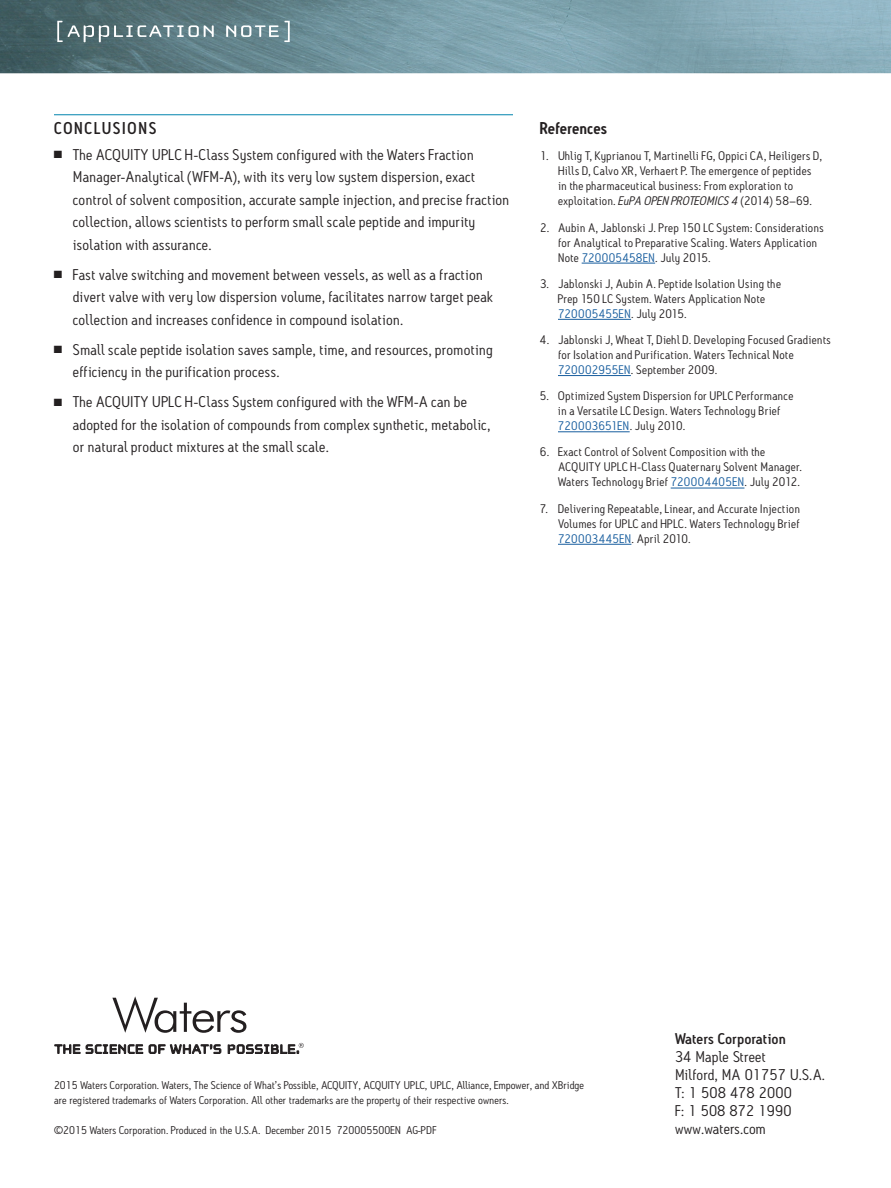
<style>
.page{position:relative;width:891px;height:1188px;background:#fff}
.page>*{position:absolute;margin:0;border:0;box-sizing:border-box;transform-origin:0 0}
.t1{font:500 16.5px "Antitled OT";letter-spacing:.11em;color:#231f20}
.t2{font:600 16.5px "Antitled OT";letter-spacing:.01em;color:#231f20}
.t3{font:15px/22.5px "Antitled OT";letter-spacing:.02em;color:#231f20;scale:1.05 1}
.t4{font:500 15px "Antitled OT";letter-spacing:.01em;color:#231f20;scale:1.05 1}
.t5{font:12px/15px "Antitled OT";letter-spacing:.025em;color:#231f20;scale:1.05 1}
.t6{font:10.8px/15px "Antitled OT";letter-spacing:.01em;color:#231f20;scale:1.05 1}
.s1{font-style:italic}
.s2{color:#175d9e}
</style>
<div class="page">
<img style="left:0;top:0;width:891px;height:73px">
<svg style="left:57px;top:21px;width:157px;height:21px;background:#738b8f"></svg>
<svg style="left:226px;top:21px;width:64px;height:21px"></svg>
<svg style="left:55px;top:1044px;width:88px;height:10px"></svg>
<svg style="left:149px;top:1044px;width:72px;height:10px"></svg>
<svg style="left:228px;top:1043px;width:76px;height:11px"></svg>
<svg style="left:112px;top:996px;width:134px;height:37px"></svg>
<hr style="left:54px;top:114px;width:459px;height:1px;background:#0083ad">
<hr style="left:582px;top:263px;width:73px;height:1px;background:#175d9e">
<hr style="left:558px;top:319px;width:73px;height:1px;background:#175d9e">
<hr style="left:558px;top:375px;width:73px;height:1px;background:#175d9e">
<hr style="left:558px;top:432px;width:72px;height:1px;background:#175d9e">
<hr style="left:671px;top:488px;width:73px;height:1px;background:#175d9e">
<hr style="left:558px;top:544px;width:73px;height:1px;background:#175d9e">
<h1 class="t1" style="left:54px;top:118px;width:104px">CONCLUSIONS</h1>
<p class="t3" style="left:73px;top:143px;width:417px;text-indent:-19px">■ The ACQUITY UPLC H-Class System configured with the Waters Fraction Manager-Analytical (WFM-A), with its very low system dispersion, exact control of solvent composition, accurate sample injection, and precise fraction collection, allows scientists to perform small scale peptide and impurity isolation with assurance.</p>
<p class="t3" style="left:73px;top:263px;width:402px;text-indent:-19px">■ Fast valve switching and movement between vessels, as well as a fraction divert valve with very low dispersion volume, facilitates narrow target peak collection and increases confidence in compound isolation.</p>
<p class="t3" style="left:73px;top:338px;width:401px;text-indent:-19px">■ Small scale peptide isolation saves sample, time, and resources, promoting efficiency in the purification process.</p>
<p class="t3" style="left:73px;top:390px;width:399px;text-indent:-19px">■ The ACQUITY UPLC H-Class System configured with the WFM-A can be adopted for the isolation of compounds from complex synthetic, metabolic, or natural product mixtures at the small scale.</p>
<h1 class="t2" style="left:540px;top:118px;width:69px">References</h1>
<p class="t5" style="left:558px;top:148px;width:253px;text-indent:-18px">1. Uhlig T, Kyprianou T, Martinelli FG, Oppici CA, Heiligers D, Hills D, Calvo XR, Verhaert P. The emergence of peptides in the pharmaceutical business: From exploration to exploitation. <span class="s1">EuPA OPEN PROTEOMICS 4</span> (2014) 58–69.</p>
<p class="t5" style="left:558px;top:220px;width:255px;text-indent:-18px">2. Aubin A, Jablonski J. Prep 150 LC System: Considerations for Analytical to Preparative Scaling. Waters Application<br>Note <span class="s2">720005458EN</span>. July 2015.</p>
<p class="t5" style="left:558px;top:276px;width:214px;text-indent:-18px">3. Jablonski J, Aubin A. Peptide Isolation Using the<br>Prep 150 LC System. Waters Application Note<br><span class="s2">720005455EN</span>. July 2015.</p>
<p class="t5" style="left:558px;top:332px;width:261px;text-indent:-18px">4. Jablonski J, Wheat T, Diehl D. Developing Focused Gradients for Isolation and Purification. Waters Technical Note<br><span class="s2">720002955EN</span>. September 2009.</p>
<p class="t5" style="left:558px;top:388px;width:226px;text-indent:-18px">5. Optimized System Dispersion for UPLC Performance in a Versatile LC Design. Waters Technology Brief<br><span class="s2">720003651EN</span>. July 2010.</p>
<p class="t5" style="left:558px;top:445px;width:234px;text-indent:-18px">6. Exact Control of Solvent Composition with the<br>ACQUITY UPLC H-Class Quaternary Solvent Manager.<br>Waters Technology Brief <span class="s2">720004405EN</span>. July 2012.</p>
<p class="t5" style="left:558px;top:501px;width:232px;text-align:justify;text-indent:-18px">7. Delivering Repeatable, Linear, and Accurate Injection Volumes for UPLC and HPLC. Waters Technology Brief <span class="s2">720003445EN</span>. April 2010.</p>
<p class="t6" style="left:54px;top:1078px;width:506px">2015 Waters Corporation. Waters, The Science of What’s Possible, ACQUITY, ACQUITY UPLC, UPLC, Alliance, Empower, and XBridge are registered trademarks of Waters Corporation. All other trademarks are the property of their respective owners.</p>
<p class="t6" style="left:54px;top:1123px;width:366px">©2015 Waters Corporation. Produced in the U.S.A. December 2015 720005500EN AG-PDF</p>
<p class="t4" style="left:675px;top:1030px;width:107px">Waters Corporation</p>
<p class="t3" style="left:675px;top:1048px;width:144px;line-height:18px">34 Maple Street<br>Milford, MA 01757 U.S.A.<br>T: 1 508 478 2000<br>F: 1 508 872 1990 www.waters.com</p>
</div>
